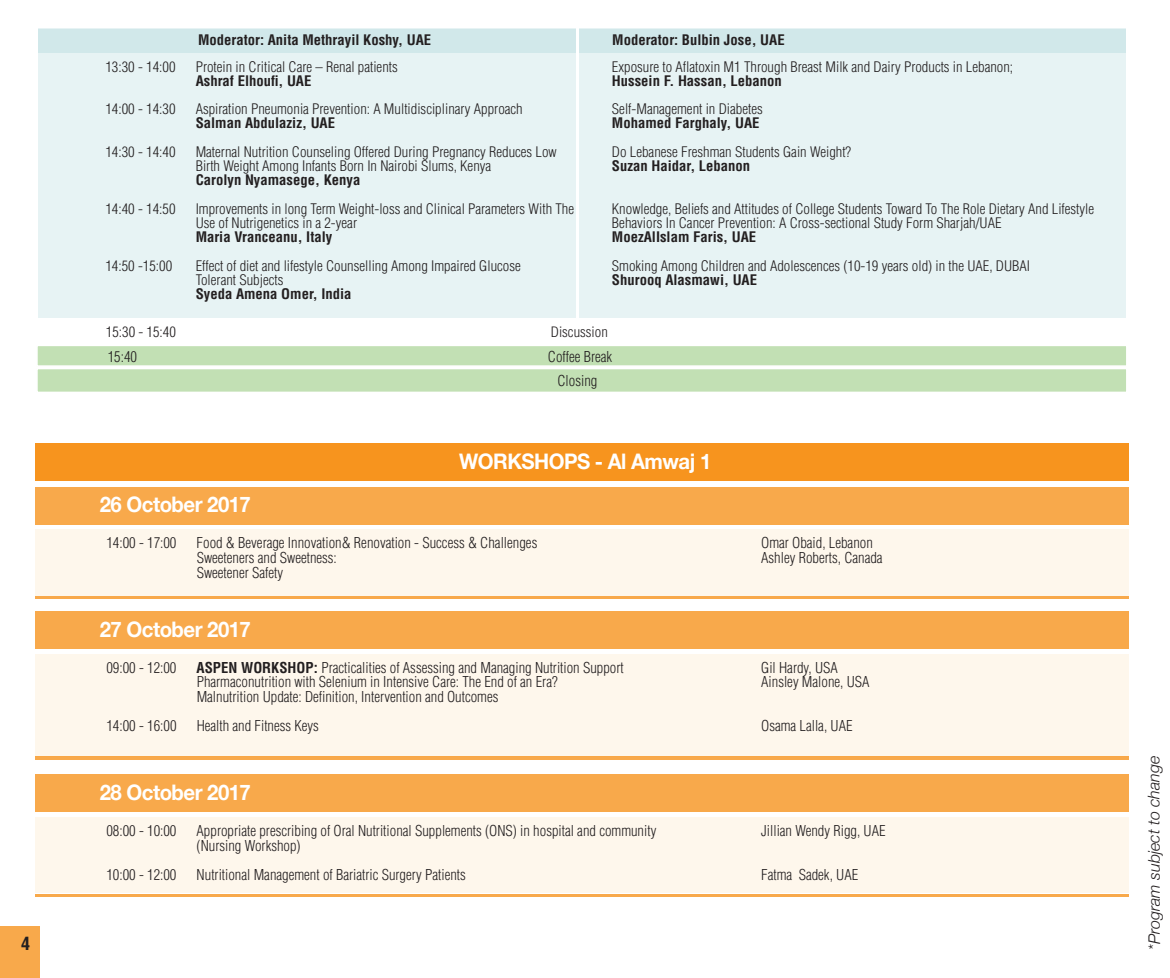
<style>
.page{position:relative;width:1170px;height:978px;background:#fff}
.page>*{position:absolute;margin:0;border:0;box-sizing:border-box;transform-origin:0 0}
.t1{font:700 21.45px "Helvetica Neue";letter-spacing:-.025em;color:#fff;scale:.95 1}
.t2{font:700 condensed 18px "Helvetica LT Std";color:#231f20}
.t3{font:italic 300 16.05px "Helvetica Neue";letter-spacing:-.005em;color:#231f20}
.t4{font:300 condensed 14.7px "Helvetica LT Std";color:#231f20}
.t5{font:300 condensed 14.25px/14.2px "Helvetica LT Std";color:#231f20}
.t6{font:700 condensed 14.25px "Helvetica LT Std";color:#231f20}
.t7{font:300 condensed 13.95px "Helvetica LT Std";color:#231f20;scale:1.05 1}
.s1{font-weight:700}
</style>
<div class="page">
<div style="left:579px;top:29px;width:547px;height:289px;background:#e7f3f4"></div>
<div style="left:38px;top:30px;width:537px;height:288px;background:#e7f3f4"></div>
<div style="left:579px;top:28px;width:547px;height:25px;background:#d1e8ea"></div>
<div style="left:38px;top:28px;width:537px;height:25px;background:#d1e8ea"></div>
<div style="left:36px;top:345px;width:1091px;height:22px;background:#c2e0b4;border:2px solid #fff"></div>
<div style="left:0;top:927px;width:40px;height:51px;background:#f8a94b"></div>
<div style="left:36px;top:368px;width:1091px;height:25px;background:#c2e0b4;border:2px solid #fff"></div>
<div style="left:36px;top:530px;width:1093px;height:66px;background:#fef7ec"></div>
<div style="left:36px;top:487px;width:1093px;height:37px;background:#f8a94b"></div>
<div style="left:36px;top:443px;width:1093px;height:38px;background:#f7941e"></div>
<hr style="left:36px;top:597px;width:1093px;height:2px;background:#f7941e">
<div style="left:36px;top:654px;width:1093px;height:103px;background:#fef7ec"></div>
<div style="left:36px;top:611px;width:1093px;height:38px;background:#f8a94b"></div>
<hr style="left:36px;top:756px;width:1093px;height:4px;background:#f8a94b">
<div style="left:36px;top:817px;width:1093px;height:76px;background:#fef7ec"></div>
<div style="left:36px;top:774px;width:1093px;height:38px;background:#f8a94b"></div>
<hr style="left:36px;top:894px;width:1093px;height:3px;background:#f7941e">
<p class="t2" style="left:21px;top:932px;width:10px">4</p>
<p class="t6" style="left:198px;top:31px;width:235px">Moderator: Anita Methrayil Koshy, UAE</p>
<p class="t6" style="left:612px;top:31px;width:174px">Moderator: Bulbin Jose, UAE</p>
<p class="t5" style="left:105px;top:59px;width:72px">13:30 - 14:00</p>
<p class="t5" style="left:196px;top:59px;width:204px">Protein in Critical Care – Renal patients</p>
<p class="t6" style="left:196px;top:72px;width:117px">Ashraf Elhoufi, UAE</p>
<p class="t5" style="left:105px;top:102px;width:72px">14:00 - 14:30</p>
<p class="t5" style="left:196px;top:102px;width:329px">Aspiration Pneumonia Prevention: A Multidisciplinary Approach</p>
<p class="t6" style="left:196px;top:114px;width:141px">Salman Abdulaziz, UAE</p>
<p class="t5" style="left:105px;top:145px;width:72px">14:30 - 14:40</p>
<p class="t5" style="left:196px;top:145px;width:363px">Maternal Nutrition Counseling Offered During Pregnancy Reduces Low<br>Birth Weight Among Infants Born In Nairobi Slums, Kenya</p>
<p class="t6" style="left:196px;top:171px;width:166px">Carolyn Nyamasege, Kenya</p>
<p class="t5" style="left:105px;top:201px;width:72px">14:40 - 14:50</p>
<p class="t5" style="left:196px;top:201px;width:380px">Improvements in long Term Weight-loss and Clinical Parameters With The<br>Use of Nutrigenetics in a 2-year</p>
<p class="t6" style="left:196px;top:228px;width:138px">Maria Vranceanu, Italy</p>
<p class="t5" style="left:105px;top:258px;width:68px">14:50 -15:00</p>
<p class="t5" style="left:196px;top:258px;width:327px">Effect of diet and lifestyle Counselling Among Impaired Glucose<br>Tolerant Subjects</p>
<p class="t6" style="left:196px;top:285px;width:157px">Syeda Amena Omer, India</p>
<p class="t5" style="left:612px;top:59px;width:403px">Exposure to Aflatoxin M1 Through Breast Milk and Dairy Products in Lebanon;</p>
<p class="t6" style="left:612px;top:72px;width:171px">Hussein F. Hassan, Lebanon</p>
<p class="t5" style="left:612px;top:102px;width:152px">Self-Management in Diabetes</p>
<p class="t6" style="left:612px;top:114px;width:149px">Mohamed Farghaly, UAE</p>
<p class="t5" style="left:612px;top:145px;width:241px">Do Lebanese Freshman Students Gain Weight?</p>
<p class="t6" style="left:612px;top:157px;width:140px">Suzan Haidar, Lebanon</p>
<p class="t5" style="left:612px;top:201px;width:484px">Knowledge, Beliefs and Attitudes of College Students Toward To The Role Dietary And Lifestyle<br>Behaviors In Cancer Prevention: A Cross-sectional Study Form Sharjah/UAE</p>
<p class="t6" style="left:612px;top:228px;width:146px">MoezAlIslam Faris, UAE</p>
<p class="t5" style="left:612px;top:258px;width:420px">Smoking Among Children and Adolescences (10-19 years old) in the UAE, DUBAI</p>
<p class="t6" style="left:612px;top:271px;width:147px">Shurooq Alasmawi, UAE</p>
<p class="t5" style="left:106px;top:325px;width:72px">15:30 - 15:40</p>
<p class="t7" style="left:551px;top:323px;width:56px">Discussion</p>
<p class="t4" style="left:108px;top:347px;width:31px">15:40</p>
<h1 class="t1" style="left:100px;top:488px;width:161px">26 October 2017</h1>
<p class="t4" style="left:548px;top:347px;width:66px">Coffee Break</p>
<p class="t4" style="left:557px;top:371px;width:41px">Closing</p>
<h1 class="t1" style="left:459px;top:445px;width:267px">WORKSHOPS - Al Amwaj 1</h1>
<p class="t4" style="left:106px;top:534px;width:72px">14:00 - 17:00</p>
<p class="t4" style="left:197px;top:534px;width:342px">Food &amp; Beverage Innovation&amp; Renovation - Success &amp; Challenges</p>
<p class="t4" style="left:761px;top:534px;width:113px">Omar Obaid, Lebanon</p>
<p class="t4" style="left:197px;top:548px;width:142px">Sweeteners and Sweetness:</p>
<p class="t4" style="left:761px;top:548px;width:123px">Ashley Roberts, Canada</p>
<p class="t4" style="left:197px;top:563px;width:88px">Sweetener Safety</p>
<h1 class="t1" style="left:100px;top:612px;width:161px">27 October 2017</h1>
<p class="t4" style="left:106px;top:658px;width:72px">09:00 - 12:00</p>
<p class="t4" style="left:197px;top:658px;width:429px"><span class="s1">ASPEN WORKSHOP:</span> Practicalities of Assessing and Managing Nutrition Support</p>
<p class="t4" style="left:761px;top:658px;width:78px">Gil Hardy, USA</p>
<p class="t4" style="left:197px;top:673px;width:363px">Pharmaconutrition with Selenium in Intensive Care: The End of an Era?</p>
<p class="t4" style="left:761px;top:673px;width:110px">Ainsley Malone, USA</p>
<p class="t4" style="left:197px;top:687px;width:303px">Malnutrition Update: Definition, Intervention and Outcomes</p>
<p class="t4" style="left:106px;top:717px;width:72px">14:00 - 16:00</p>
<p class="t4" style="left:197px;top:717px;width:124px">Health and Fitness Keys</p>
<p class="t4" style="left:761px;top:717px;width:93px">Osama Lalla, UAE</p>
<h1 class="t1" style="left:100px;top:776px;width:161px">28 October 2017</h1>
<p class="t4" style="left:106px;top:821px;width:72px">08:00 - 10:00</p>
<p class="t4" style="left:197px;top:821px;width:461px">Appropriate prescribing of Oral Nutritional Supplements (ONS) in hospital and community</p>
<p class="t4" style="left:761px;top:821px;width:126px">Jillian Wendy Rigg, UAE</p>
<p class="t4" style="left:197px;top:836px;width:106px">(Nursing Workshop)</p>
<p class="t4" style="left:106px;top:865px;width:72px">10:00 - 12:00</p>
<p class="t4" style="left:197px;top:865px;width:271px">Nutritional Management of Bariatric Surgery Patients</p>
<p class="t4" style="left:761px;top:865px;width:99px">Fatma Sadek, UAE</p>
<p class="t3" style="left:1141px;top:949px;width:195px;rotate:-90deg">*Program subject to change</p>
</div>
